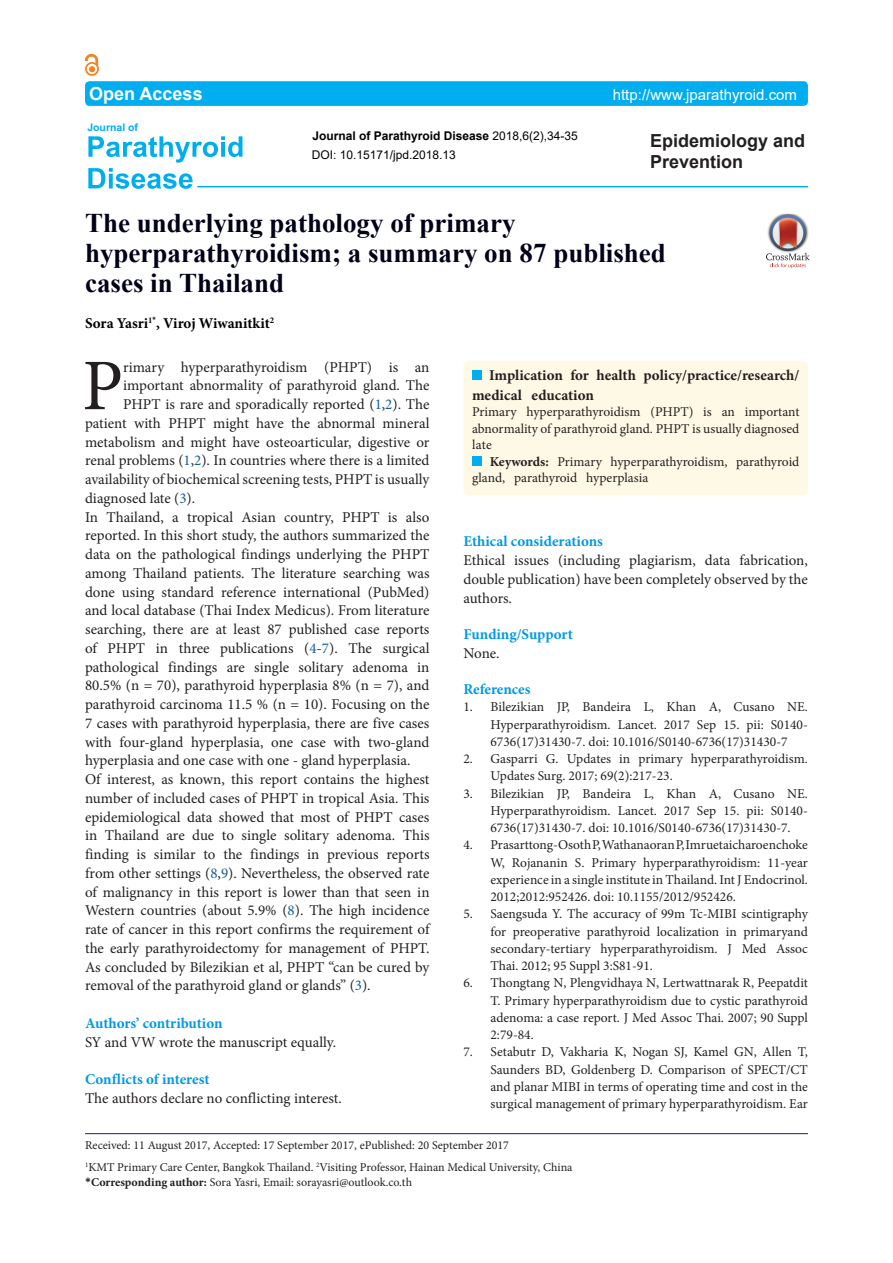
<style>
.page{position:relative;width:893px;height:1263px;background:#fff}
.page>*{position:absolute;margin:0;border:0;box-sizing:border-box;transform-origin:0 0}
.t1{font:72.75px "Minion Pro";color:#231f20}
.Pa3{font:700 27px/30px "Times New Roman";color:#000118}
.t2{font:700 18px/21.6px "Arial";color:#231f20}
.t3{font:700 18px "Arial";color:#fff}
.t4{font:15px/18.8px "Minion Pro";color:#231f20;text-align:justify}
.t5{font:700 15px "Minion Pro";letter-spacing:-.005em;color:#0099e5}
.t6{font:700 15px/19.5px "Minion Pro";color:#231f20}
.t7{font:700 15px "Minion Pro";color:#000}
.t8{font:15px "Arial";color:#fff}
.t9{font:13.5px/17.2px "Minion Pro";color:#231f20;text-align:justify}
.t10{font:12px "Minion Pro";color:#231f20}
.t11{font:700 12px "Arial";color:#000}
.t12{font:12px "Arial";color:#000}
.t13{font:700 10.5px "Arial";color:#00aeef}
.s1{font-weight:400}
.s2{color:#175d9e}
.s3{font-weight:700}
.s4{font-family:"Calibri";font-weight:700}
</style>
<div class="page">
<hr style="left:85px;top:1133px;width:723px;height:1px;background:#261d5c">
<div style="left:85px;top:81px;width:723px;height:25px;background:#00aeef;border-radius:4px"></div>
<hr style="left:197px;top:186px;width:611px;height:1px;background:#00aeef">
<svg style="left:88px;top:136px;width:154px;height:53px"></svg>
<div style="left:85px;top:62px;width:14px;height:14px;border:2px solid #f58220;border-radius:50%"></div>
<svg style="left:85px;top:54px;width:13px;height:18px"></svg>
<svg style="left:766px;top:214px;width:44px;height:54px"></svg>
<div style="left:463px;top:361px;width:345px;height:134px;background:#fef9e5;border-radius:6px"></div>
<div style="left:472px;top:371px;width:9px;height:9px;background:#00aeef"></div>
<div style="left:472px;top:456px;width:9px;height:10px;background:#00aeef"></div>
<p class="t3" style="left:89px;top:81px;width:115px">Open Access</p>
<p class="t8" style="left:613px;top:84px;width:186px">http://www.jparathyroid.com</p>
<p class="t11" style="left:312px;top:127px;width:267px">Journal of Parathyroid Disease <span class="s1">2018,6(2),34-35</span></p>
<p class="t13" style="left:87px;top:121px;width:52px">Journal of</p>
<p class="t2" style="left:650px;top:130px;width:157px">Epidemiology and<br>Prevention</p>
<p class="t12" style="left:312px;top:146px;width:146px">DOI: 10.15171/jpd.2018.13</p>
<p class="Pa3" style="left:85px;top:207px;width:582px">The underlying pathology of primary hyperparathyroidism; a summary on 87 published cases in Thailand</p>
<p class="t7" style="left:85px;top:312px;width:191px">Sora Yasri<sup>1</sup><sup>*</sup>, Viroj Wiwanitkit<sup>2</sup></p>
<p class="t1" style="left:82px;top:337px;width:42px">P</p>
<p class="t4" style="left:123px;top:358px;width:308px">rimary hyperparathyroidism (PHPT) is an</p>
<p class="t4" style="left:123px;top:376px;width:308px">important abnormality of parathyroid gland. The</p>
<p class="t4" style="left:123px;top:395px;width:308px">PHPT is rare and sporadically reported (<span class="s2">1</span>,<span class="s2">2</span>). The</p>
<p class="t4" style="left:85px;top:414px;width:346px">patient with PHPT might have the abnormal mineral</p>
<p class="t4" style="left:85px;top:433px;width:346px">metabolism and might have osteoarticular, digestive or</p>
<p class="t4" style="left:85px;top:451px;width:346px">renal problems (<span class="s2">1</span>,<span class="s2">2</span>). In countries where there is a limited</p>
<p class="t4" style="left:85px;top:470px;width:346px">availability of biochemical screening tests, PHPT is usually</p>
<p class="t4" style="left:85px;top:489px;width:112px">diagnosed late (<span class="s2">3</span>).</p>
<p class="t4" style="left:85px;top:508px;width:346px">In Thailand, a tropical Asian country, PHPT is also reported. In this short study, the authors summarized the data on the pathological findings underlying the PHPT among Thailand patients. The literature searching was done using standard reference international (PubMed) and local database (Thai Index Medicus). From literature searching, there are at least 87 published case reports of PHPT in three publications (<span class="s2">4</span>-<span class="s2">7</span>). The surgical pathological findings are single solitary adenoma in 80.5% (n = 70), parathyroid hyperplasia 8% (n = 7), and parathyroid carcinoma 11.5 % (n = 10). Focusing on the 7 cases with parathyroid hyperplasia, there are five cases with four-gland hyperplasia, one case with two-gland hyperplasia and one case with one - gland hyperplasia.</p>
<p class="t4" style="left:85px;top:770px;width:346px">Of interest, as known, this report contains the highest number of included cases of PHPT in tropical Asia. This epidemiological data showed that most of PHPT cases in Thailand are due to single solitary adenoma. This finding is similar to the findings in previous reports from other settings (<span class="s2">8</span>,<span class="s2">9</span>). Nevertheless, the observed rate of malignancy in this report is lower than that seen in Western countries (about 5.9% (<span class="s2">8</span>). The high incidence rate of cancer in this report confirms the requirement of the early parathyroidectomy for management of PHPT.<br>As concluded by Bilezikian et al, PHPT “can be cured by removal of the parathyroid gland or glands” (<span class="s2">3</span>).</p>
<p class="t5" style="left:85px;top:1013px;width:139px">Authors’ contribution</p>
<p class="t4" style="left:85px;top:1033px;width:253px">SY and VW wrote the manuscript equally.</p>
<p class="t5" style="left:85px;top:1069px;width:126px">Conflicts of interest</p>
<p class="t4" style="left:85px;top:1089px;width:258px">The authors declare no conflicting interest.</p>
<p class="t6" style="left:472px;top:365px;width:329px;text-indent:17px">Implication for health policy/practice/research/ medical education</p>
<p class="t9" style="left:472px;top:404px;width:329px;line-height:16.5px">Primary hyperparathyroidism (PHPT) is an important abnormality of parathyroid gland. PHPT is usually diagnosed late</p>
<p class="t9" style="left:472px;top:453px;width:329px;line-height:16.5px;text-indent:18px"><span class="s3">Keywords:</span> Primary hyperparathyroidism, parathyroid gland, parathyroid hyperplasia</p>
<p class="t5" style="left:463px;top:531px;width:141px">Ethical considerations</p>
<p class="t4" style="left:463px;top:551px;width:346px">Ethical issues (including plagiarism, data fabrication, double publication) have been completely observed by the authors.</p>
<p class="t5" style="left:463px;top:624px;width:111px">Funding/Support</p>
<p class="t4" style="left:463px;top:643px;width:38px">None.</p>
<p class="t5" style="left:463px;top:679px;width:69px">References</p>
<p class="t9" style="left:490px;top:698px;width:319px;text-indent:-27px">1. Bilezikian JP, Bandeira L, Khan A, Cusano NE.<br>Hyperparathyroidism. Lancet. 2017 Sep 15. pii: S0140- 6736(17)31430-7. doi: 10.1016/S0140-6736(17)31430-7</p>
<p class="t9" style="left:490px;top:750px;width:319px;text-indent:-27px">2. Gasparri G. Updates in primary hyperparathyroidism.<br>Updates Surg. 2017; 69(2):217-23.</p>
<p class="t9" style="left:490px;top:785px;width:319px;text-indent:-27px">3. Bilezikian JP, Bandeira L, Khan A, Cusano NE.<br>Hyperparathyroidism. Lancet. 2017 Sep 15. pii: S0140- 6736(17)31430-7. doi: 10.1016/S0140-6736(17)31430-7.</p>
<p class="t9" style="left:490px;top:836px;width:319px;text-indent:-27px">4. Prasarttong-Osoth P, Wathanaoran P, Imruetaicharoenchoke W, Rojananin S. Primary hyperparathyroidism: 11-year experience in a single institute in Thailand. Int J Endocrinol.<br>2012;2012:952426. doi: 10.1155/2012/952426.</p>
<p class="t9" style="left:490px;top:905px;width:319px;text-indent:-27px">5. Saengsuda Y. The accuracy of 99m Tc-MIBI scintigraphy for preoperative parathyroid localization in primaryand secondary-tertiary hyperparathyroidism. J Med Assoc Thai. 2012; 95 Suppl 3:S81-91.</p>
<p class="t9" style="left:490px;top:974px;width:319px;text-indent:-27px">6. Thongtang N, Plengvidhaya N, Lertwattnarak R, Peepatdit T. Primary hyperparathyroidism due to cystic parathyroid adenoma: a case report. J Med Assoc Thai. 2007; 90 Suppl 2:79-84.</p>
<p class="t9" style="left:490px;top:1043px;width:319px;text-indent:-27px">7. Setabutr D, Vakharia K, Nogan SJ, Kamel GN, Allen T, Saunders BD, Goldenberg D. Comparison of SPECT/CT and planar MIBI in terms of operating time and cost in the surgical management of primary hyperparathyroidism. Ear</p>
<p class="t10" style="left:85px;top:1137px;width:425px">Received: 11 August 2017, Accepted: 17 September 2017, ePublished: 20 September 2017</p>
<p class="t10" style="left:85px;top:1158px;width:489px"><sup>1</sup>KMT Primary Care Center, Bangkok Thailand. <sup>2</sup>Visiting Professor, Hainan Medical University, China</p>
<p class="t10" style="left:85px;top:1173px;width:329px"><span class="s4">*</span><span class="s3">Corresponding author:</span> Sora Yasri, Email: sorayasri@outlook.co.th</p>
</div>
